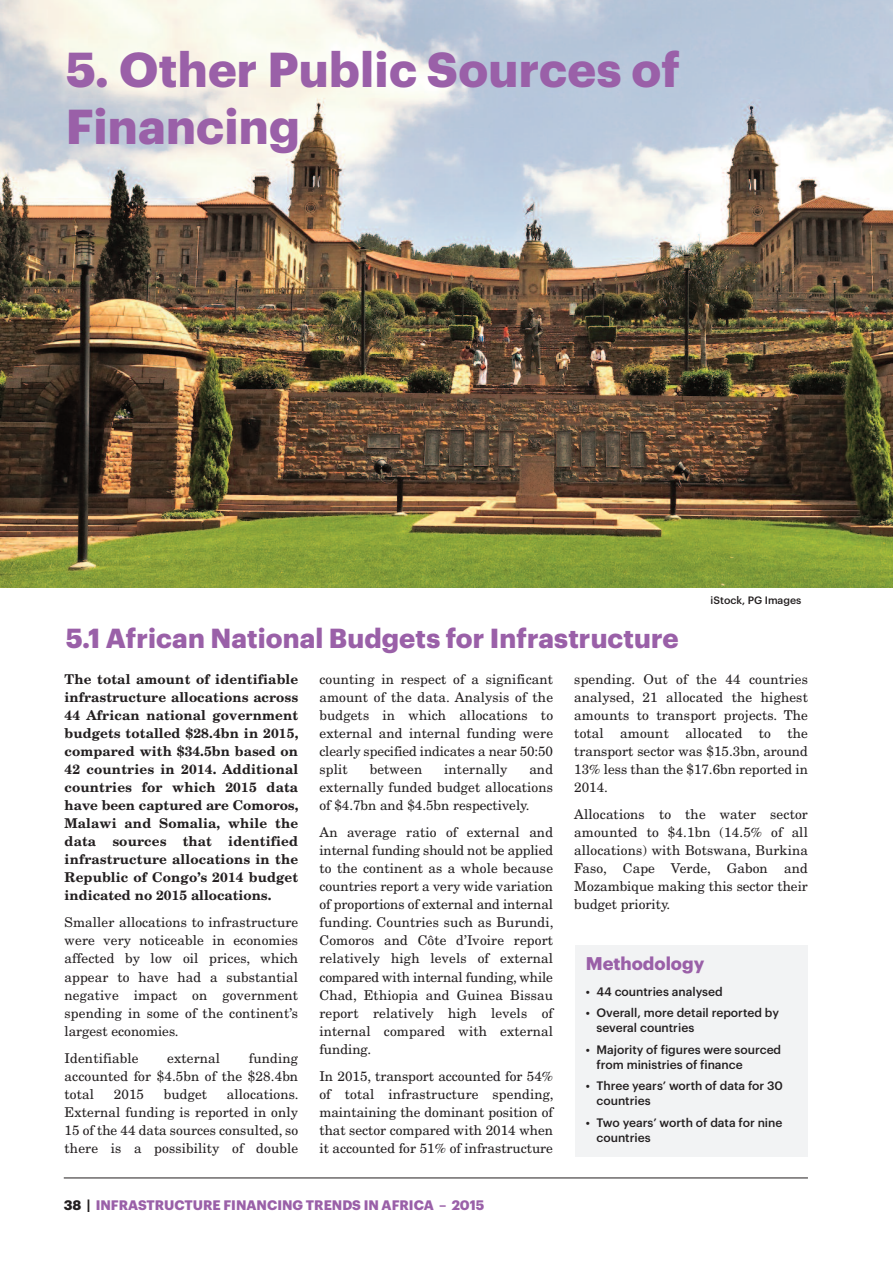
<style>
.page{position:relative;width:893px;height:1263px;background:#fff}
.page>*{position:absolute;margin:0;border:0;box-sizing:border-box;transform-origin:0 0}
.t1{font:700 48px/57px "Graphik";letter-spacing:.005em;color:#9a60a8}
.t2{font:700 27px "Graphik";letter-spacing:.005em;color:#9a60a8}
.t3{font:700 18px "Graphik";color:#9a60a8}
.t4{font:13.5px/18px "New Century Schlbk";color:#231f20;text-align:justify}
.t5{font:700 13.5px/18px "New Century Schlbk";color:#231f20;text-align:justify}
.t6{font:700 13.5px "Graphik";color:#9a60a8}
.t7{font:500 12px/15px "Graphik";color:#231f20}
.t8{font:500 10.5px "Graphik";color:#231f20}
.s1{color:#231f20}
</style>
<div class="page">
<hr style="left:64px;top:1177px;width:744px;height:1px;background:#231f20">
<img style="left:0;top:0;width:893px;height:588px">
<div style="left:575px;top:945px;width:233px;height:212px;background:#f2f3f4"></div>
<h1 class="t1" style="left:66px;top:44px;width:615px">5. Other Public Sources of<br>Financing</h1>
<h2 class="t2" style="left:66px;top:628px;width:614px">5.1 African National Budgets for Infrastructure</h2>
<p class="t8" style="left:711px;top:596px;width:92px">iStock, PG Images</p>
<p class="t5" style="left:65px;top:671px;width:235px">The total amount of identifiable infrastructure allocations across 44 African national government budgets totalled $28.4bn in 2015, compared with $34.5bn based on 42 countries in 2014. Additional countries for which 2015 data have been captured are Comoros, Malawi and Somalia, while the data sources that identified infrastructure allocations in the Republic of Congo’s 2014 budget indicated no 2015 allocations.</p>
<p class="t4" style="left:65px;top:915px;width:235px">Smaller allocations to infrastructure were very noticeable in economies affected by low oil prices, which appear to have had a substantial negative impact on government spending in some of the continent’s largest economies.</p>
<p class="t4" style="left:65px;top:1051px;width:75px">Identifiable</p>
<p class="t4" style="left:167px;top:1051px;width:54px">external</p>
<p class="t4" style="left:65px;top:1051px;width:235px;text-indent:184px">funding accounted for $4.5bn of the $28.4bn total</p>
<p class="t4" style="left:65px;top:1087px;width:236px;text-indent:162px">allocations.<br>External funding is reported in only 15 of the 44 data sources consulted, so there is a possibility of double</p>
<p class="t4" style="left:114px;top:1087px;width:32px">2015</p>
<p class="t4" style="left:164px;top:1087px;width:45px">budget</p>
<p class="t4" style="left:319px;top:671px;width:235px">counting in respect of a significant amount of the data. Analysis of the budgets in which allocations to external and internal funding were clearly specified indicates a near 50:50 split</p>
<p class="t4" style="left:319px;top:761px;width:235px;text-indent:210px">and externally funded budget allocations of $4.7bn and $4.5bn respectively.</p>
<p class="t4" style="left:319px;top:825px;width:236px">An average ratio of external and internal funding should not be applied to the continent as a whole because countries report a very wide variation of proportions of external and internal funding. Countries such as Burundi, Comoros and Côte d’Ivoire report relatively high levels of external compared with internal funding, while Chad, Ethiopia and Guinea Bissau report relatively high levels of internal compared with external funding.</p>
<p class="t4" style="left:319px;top:1069px;width:236px">In 2015, transport accounted for 54% of total infrastructure spending, maintaining the dominant position of that sector compared with 2014 when it accounted for 51% of infrastructure</p>
<p class="t4" style="left:370px;top:761px;width:54px">between</p>
<p class="t4" style="left:444px;top:761px;width:65px">internally</p>
<p class="t6" style="left:64px;top:1200px;width:422px"><span class="s1">38 |</span> INFRASTRUCTURE FINANCING TRENDS IN AFRICA – 2015</p>
<p class="t4" style="left:574px;top:671px;width:235px">spending. Out of the 44 countries analysed, 21 allocated the highest amounts to transport projects. The total amount allocated to the transport sector was $15.3bn, around 13% less than the $17.6bn reported in 2014.</p>
<p class="t4" style="left:574px;top:807px;width:235px">Allocations to the water sector amounted to $4.1bn (14.5% of all allocations) with Botswana, Burkina Faso, Cape Verde, Gabon and Mozambique making this sector their budget priority.</p>
<h3 class="t3" style="left:586px;top:957px;width:120px">Methodology</h3>
<p class="t7" style="left:586px;top:985px;width:138px">• 44 countries analysed</p>
<p class="t7" style="left:596px;top:1006px;width:184px;text-indent:-11px">• Overall, more detail reported by several countries</p>
<p class="t7" style="left:596px;top:1043px;width:186px;text-indent:-11px">• Majority of figures were sourced from ministries of finance</p>
<p class="t7" style="left:596px;top:1079px;width:188px;text-indent:-11px">• Three years’ worth of data for 30 countries</p>
<p class="t7" style="left:596px;top:1115px;width:187px;text-indent:-11px">• Two years’ worth of data for nine countries</p>
</div>
